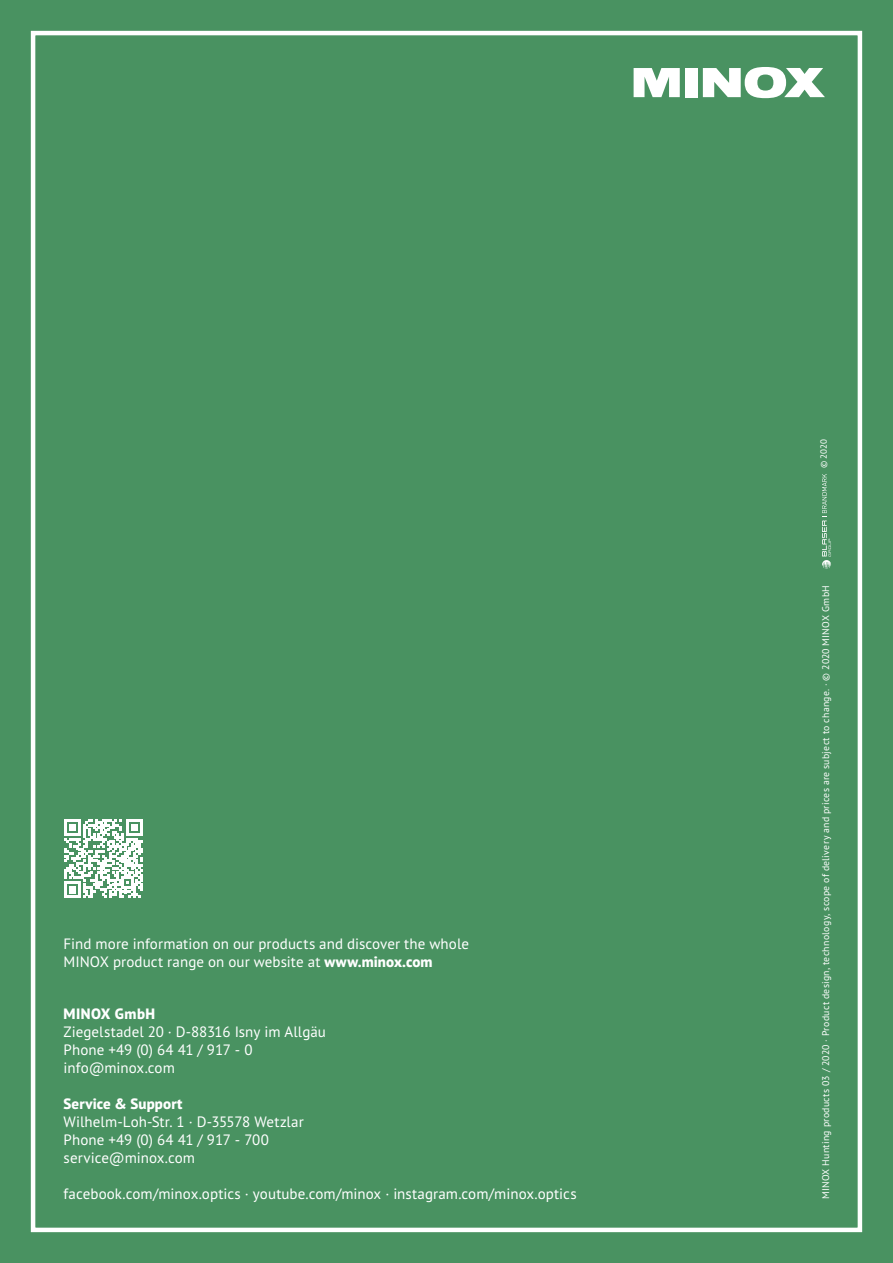
<style>
.page{position:relative;width:893px;height:1263px;background:#499261}
.page>*{position:absolute;margin:0;border:0;box-sizing:border-box;transform-origin:0 0}
.t1{font:15px/18px "PT Sans Pro";letter-spacing:.005em;color:#fff}
.t2{font:800 15px "PT Sans Pro";letter-spacing:.01em;color:#fff}
.t3{font:800 15px "PT Sans Pro";letter-spacing:.03em;color:#fff}
.t4{font:9.75px "PT Sans Pro";letter-spacing:.03em;color:#fff}
.t5{font:9px "PT Sans Pro";color:#fff}
.s1{font-weight:800}
</style>
<div class="page">
<div style="left:31px;top:31px;width:831px;height:1201px;border:4px solid #fff"></div>
<div style="left:685px;top:68px;width:12px;height:29px;background:#fff"></div>
<svg style="left:634px;top:68px;width:46px;height:29px"></svg>
<svg style="left:703px;top:67px;width:122px;height:31px"></svg>
<svg style="left:64px;top:819px;width:79px;height:79px"></svg>
<svg style="left:822px;top:474px;width:9px;height:95px"></svg>
<p class="t1" style="left:64px;top:935px;width:407px">Find more information on our products and discover the whole<br>MINOX product range on our website at <span class="s1">www.minox.com</span></p>
<p class="t3" style="left:64px;top:1004px;width:93px">MINOX GmbH</p>
<p class="t1" style="left:64px;top:1022px;width:264px">Ziegelstadel 20 · D-88316 Isny im Allgäu<br>Phone +49 (0) 64 41 / 917 - 0 info@minox.com</p>
<p class="t2" style="left:64px;top:1094px;width:120px">Service &amp; Support</p>
<p class="t1" style="left:64px;top:1112px;width:242px">Wilhelm-Loh-Str. 1 · D-35578 Wetzlar<br>Phone +49 (0) 64 41 / 917 - 700 service@minox.com</p>
<p class="t1" style="left:64px;top:1184px;width:515px">facebook.com/minox.optics · youtube.com/minox · instagram.com/minox.optics</p>
<p class="t5" style="left:818px;top:468px;width:30px;rotate:-90deg">© 2020</p>
<p class="t4" style="left:819px;top:1199px;width:615px;rotate:-90deg">MINOX Hunting products 03 / 2020 · Product design, technology, scope of delivery and prices are subject to change. · © 2020 MINOX GmbH</p>
</div>
